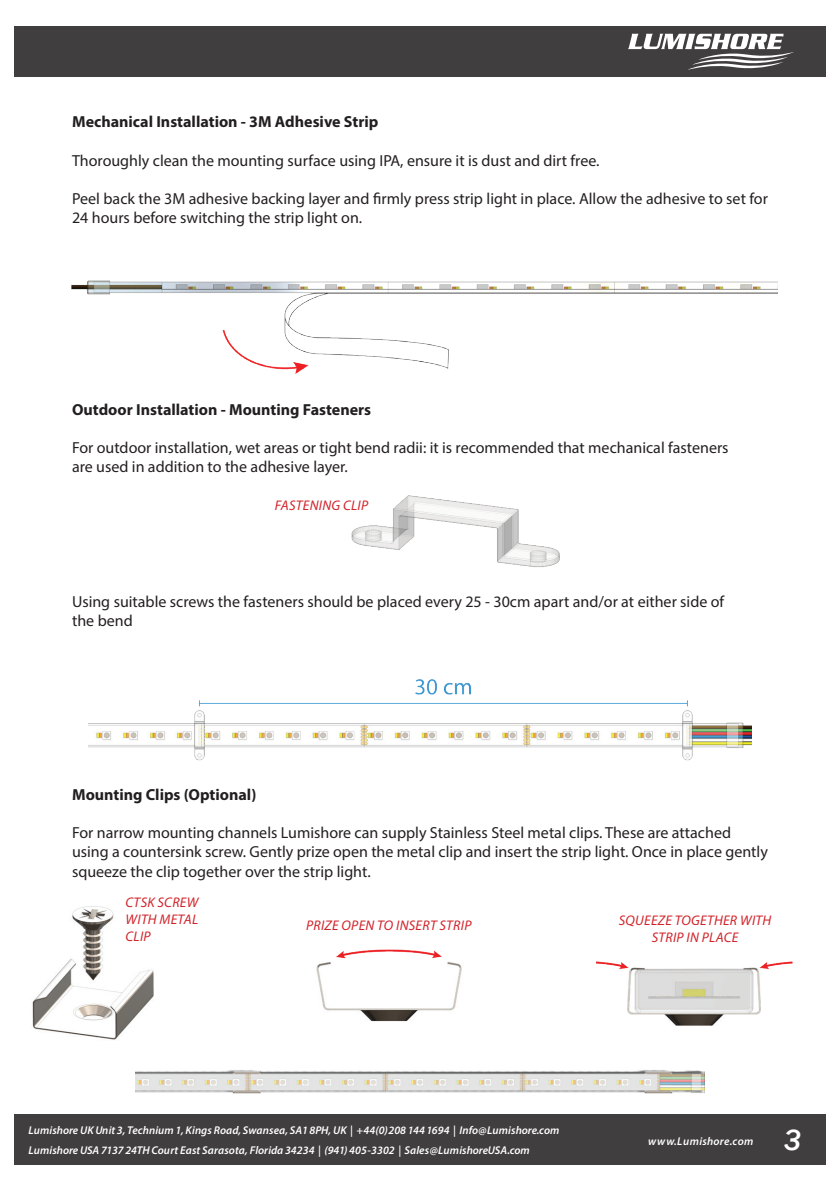
<style>
.page{position:relative;width:840px;height:1191px;background:#fff}
.page>*{position:absolute;margin:0;border:0;box-sizing:border-box;transform-origin:0 0}
.t1{font:italic 500 30px "Franklin Gothic";color:#fff}
.t2{font:16px/19.2px "Myriad Pro";color:#231f20}
.t3{font:700 16px "Myriad Pro";color:#231f20}
.t4{font:italic 14px/16.8px "Myriad Pro";letter-spacing:.02em;color:#d1232a;text-align:center}
.t5{font:italic 600 11.2px/19.8px "Myriad Pro";letter-spacing:.005em;color:#fff}
.t6{font:italic 600 11.2px "Myriad Pro";letter-spacing:.03em;color:#fff}
</style>
<div class="page">
<div style="left:14px;top:1114px;width:811px;height:51px;background:#403e3e"></div>
<div style="left:14px;top:26px;width:811px;height:51px;background:#403e3e"></div>
<svg style="left:628px;top:34px;width:165px;height:36px"></svg>
<img style="left:71px;top:280px;width:705px;height:94px">
<img style="left:89px;top:679px;width:662px;height:82px">
<img style="left:596px;top:961px;width:196px;height:65px">
<img style="left:316px;top:949px;width:146px;height:73px">
<img style="left:32px;top:906px;width:122px;height:134px">
<img style="left:135px;top:1070px;width:569px;height:24px">
<img style="left:351px;top:495px;width:209px;height:72px">
<p class="t3" style="left:72px;top:111px;width:308px">Mechanical Installation - 3M Adhesive Strip</p>
<p class="t2" style="left:72px;top:150px;width:528px">Thoroughly clean the mounting surface using IPA, ensure it is dust and dirt free.</p>
<p class="t2" style="left:72px;top:189px;width:697px">Peel back the 3M adhesive backing layer and firmly press strip light in place. Allow the adhesive to set for<br>24 hours before switching the strip light on.</p>
<p class="t3" style="left:72px;top:399px;width:300px">Outdoor Installation - Mounting Fasteners</p>
<p class="t2" style="left:72px;top:438px;width:657px">For outdoor installation, wet areas or tight bend radii: it is recommended that mechanical fasteners are used in addition to the adhesive layer.</p>
<p class="t4" style="left:275px;top:497px;width:95px">FASTENING CLIP</p>
<p class="t2" style="left:72px;top:591px;width:653px">Using suitable screws the fasteners should be placed every 25 - 30cm apart and/or at either side of the bend</p>
<p class="t3" style="left:72px;top:784px;width:186px">Mounting Clips (Optional)</p>
<p class="t2" style="left:72px;top:823px;width:697px">For narrow mounting channels Lumishore can supply Stainless Steel metal clips. These are attached using a countersink screw. Gently prize open the metal clip and insert the strip light. Once in place gently squeeze the clip together over the strip light.</p>
<p class="t4" style="left:618px;top:912px;width:154px">SQUEEZE TOGETHER WITH<br>STRIP IN PLACE</p>
<p class="t4" style="left:125px;top:894px;width:74px;text-align:justify">CTSK SCREW WITH METAL CLIP</p>
<p class="t4" style="left:306px;top:917px;width:167px">PRIZE OPEN TO INSERT STRIP</p>
<p class="t5" style="left:28px;top:1120px;width:532px">Lumishore UK Unit 3, Technium 1, Kings Road, Swansea, SA1 8PH,UK | +44(0)208 144 1694 | Info@Lumishore.com<br>Lumishore USA 7137 24TH Court East Sarasota, Florida 34234 | (941) 405-3302 | Sales@LumishoreUSA.com</p>
<h1 class="t1" style="left:783px;top:1121px;width:19px">3</h1>
<p class="t6" style="left:647px;top:1134px;width:107px">www.Lumishore.com</p>
</div>
